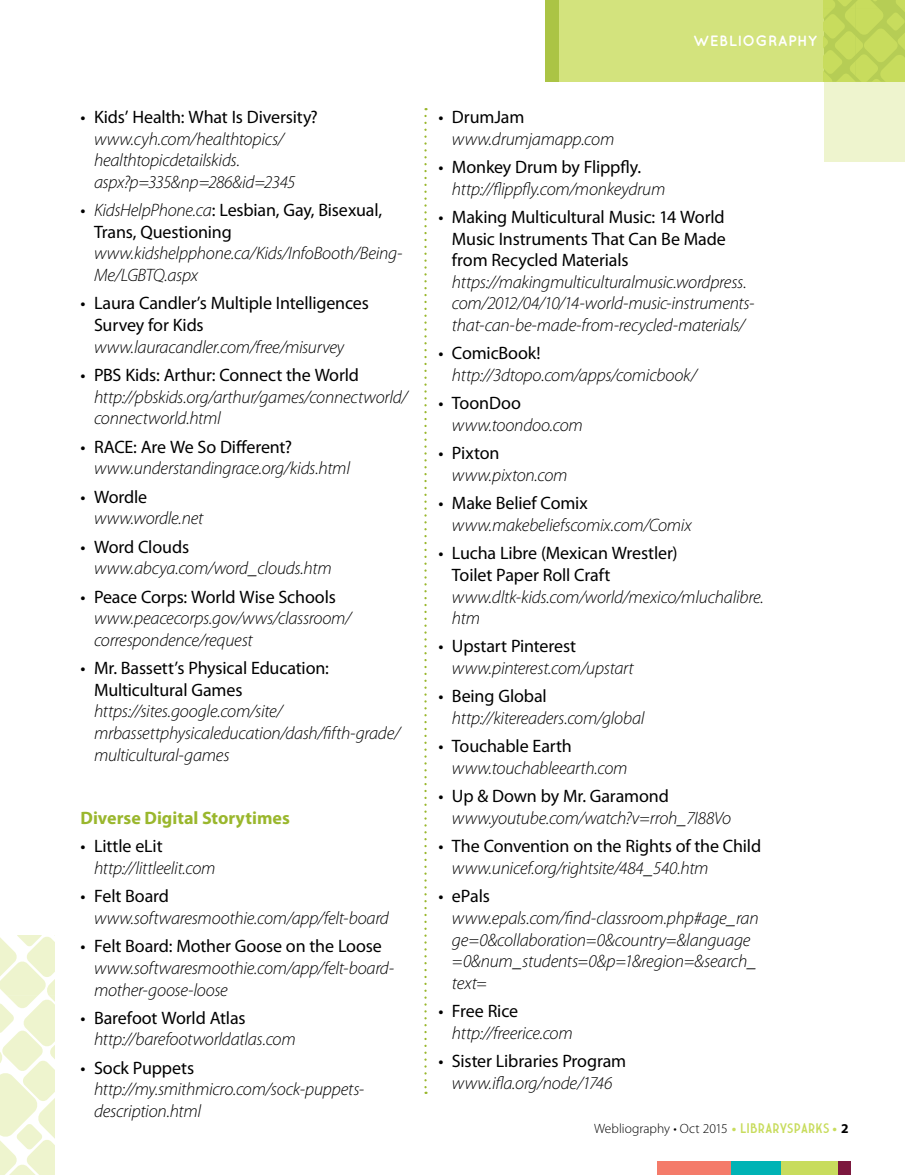
<style>
.page{position:relative;width:905px;height:1175px;background:#fff}
.page>*{position:absolute;margin:0;border:0;box-sizing:border-box;transform-origin:0 0}
.t1{font:italic 300 18px/21.6px "Myriad Pro";letter-spacing:-.015em;color:#000}
.t2{font:18px/21.6px "Myriad Pro";letter-spacing:-.01em;color:#000}
.t3{font:700 18px "Myriad Pro";color:#9ab72d}
.t4{font:700 15px "Quicksand";letter-spacing:.025em;color:#fff}
.t5{font:300 13.5px "Myriad Pro";color:#000}
.s1{font-weight:300;font-style:italic}
.s2{font-weight:700;color:#c8dc5d}
.s3{font-family:"Market Deco";font-weight:400;color:#c8dc5d}
.s4{font-weight:700}
</style>
<div class="page">
<div style="left:545px;top:0;width:359px;height:82px;background:#d3e37d"></div>
<svg style="left:824px;top:0;width:80px;height:81px;background:#c1d65a"></svg>
<div style="left:824px;top:81px;width:80px;height:80px;background:#eef4ce"></div>
<div style="left:545px;top:0;width:14px;height:81px;background:#abc445"></div>
<svg style="left:424px;top:116px;width:2px;height:978px"></svg>
<svg style="left:0;top:935px;width:55px;height:239px"></svg>
<div style="left:657px;top:1161px;width:75px;height:13px;background:#f47b6a"></div>
<div style="left:731px;top:1161px;width:50px;height:13px;background:#00b3b5"></div>
<div style="left:781px;top:1161px;width:57px;height:13px;background:#c8dc5d"></div>
<div style="left:837px;top:1161px;width:13px;height:13px;background:#7c183e"></div>
<p class="t2" style="left:80px;top:106px;width:239px">• Kids’ Health: What Is Diversity?</p>
<p class="t1" style="left:94px;top:128px;width:203px">www.cyh.com/healthtopics/ healthtopicdetailskids. aspx?p=335&amp;np=286&amp;id=2345</p>
<p class="t2" style="left:94px;top:199px;width:290px;text-indent:-14px">• <span class="s1">KidsHelpPhone.ca</span>: Lesbian, Gay, Bisexual,<br>Trans, Questioning</p>
<p class="t1" style="left:94px;top:242px;width:310px">www.kidshelpphone.ca/Kids/InfoBooth/Being-<br>Me/LGBTQ.aspx</p>
<p class="t2" style="left:94px;top:292px;width:276px;text-indent:-14px">• Laura Candler’s Multiple Intelligences<br>Survey for Kids</p>
<p class="t1" style="left:94px;top:336px;width:252px">www.lauracandler.com/free/misurvey</p>
<p class="t2" style="left:80px;top:364px;width:280px">• PBS Kids: Arthur: Connect the World</p>
<p class="t1" style="left:94px;top:386px;width:315px">http://pbskids.org/arthur/games/connectworld/ connectworld.html</p>
<p class="t2" style="left:80px;top:435px;width:213px">• RACE: Are We So Different?</p>
<p class="t1" style="left:94px;top:457px;width:257px">www.understandingrace.org/kids.html</p>
<p class="t2" style="left:80px;top:485px;width:68px">• Wordle</p>
<p class="t1" style="left:94px;top:507px;width:111px">www.wordle.net</p>
<p class="t2" style="left:80px;top:535px;width:110px">• Word Clouds</p>
<p class="t1" style="left:94px;top:557px;width:239px">www.abcya.com/word_clouds.htm</p>
<p class="t2" style="left:80px;top:585px;width:257px">• Peace Corps: World Wise Schools</p>
<p class="t1" style="left:94px;top:607px;width:259px">www.peacecorps.gov/wws/classroom/ correspondence/request</p>
<p class="t2" style="left:94px;top:657px;width:236px;text-indent:-14px">• Mr. Bassett’s Physical Education:<br>Multicultural Games</p>
<p class="t1" style="left:94px;top:700px;width:308px">https://sites.google.com/site/ mrbassettphysicaleducation/dash/fifth-grade/ multicultural-games</p>
<p class="t3" style="left:80px;top:806px;width:211px">Diverse Digital Storytimes</p>
<p class="t2" style="left:80px;top:835px;width:84px">• Little eLit</p>
<p class="t1" style="left:94px;top:857px;width:123px">http://littleelit.com</p>
<p class="t2" style="left:80px;top:885px;width:90px">• Felt Board</p>
<p class="t1" style="left:94px;top:907px;width:296px">www.softwaresmoothie.com/app/felt-board</p>
<p class="t2" style="left:80px;top:935px;width:303px">• Felt Board: Mother Goose on the Loose</p>
<p class="t1" style="left:94px;top:957px;width:302px">www.softwaresmoothie.com/app/felt-board&shy;mother-goose-loose</p>
<p class="t2" style="left:80px;top:1006px;width:167px">• Barefoot World Atlas</p>
<p class="t1" style="left:94px;top:1028px;width:203px">http://barefootworldatlas.com</p>
<p class="t2" style="left:80px;top:1056px;width:115px">• Sock Puppets</p>
<p class="t1" style="left:94px;top:1078px;width:271px">http://my.smithmicro.com/sock-puppets&shy;description.html</p>
<p class="t4" style="left:693px;top:32px;width:125px">WEBLIOGRAPHY</p>
<p class="t2" style="left:438px;top:106px;width:87px">• DrumJam</p>
<p class="t1" style="left:452px;top:128px;width:164px">www.drumjamapp.com</p>
<p class="t2" style="left:438px;top:156px;width:204px">• Monkey Drum by Flippfly.</p>
<p class="t1" style="left:452px;top:178px;width:215px">http://flippfly.com/monkeydrum</p>
<p class="t2" style="left:452px;top:206px;width:275px;text-align:justify;text-indent:-14px">• Making Multicultural Music: 14 World Music Instruments That Can Be Made from Recycled Materials</p>
<p class="t1" style="left:452px;top:271px;width:304px">https://makingmulticulturalmusic.wordpress. com/2012/04/10/14-world-music-instruments&shy;that-can-be-made-from-recycled-materials/</p>
<p class="t2" style="left:438px;top:342px;width:104px">• ComicBook!</p>
<p class="t1" style="left:452px;top:364px;width:247px">http://3dtopo.com/apps/comicbook/</p>
<p class="t2" style="left:438px;top:392px;width:84px">• ToonDoo</p>
<p class="t1" style="left:452px;top:414px;width:132px">www.toondoo.com</p>
<p class="t2" style="left:438px;top:442px;width:62px">• Pixton</p>
<p class="t1" style="left:452px;top:464px;width:117px">www.pixton.com</p>
<p class="t2" style="left:438px;top:492px;width:151px">• Make Belief Comix</p>
<p class="t1" style="left:452px;top:514px;width:241px">www.makebeliefscomix.com/Comix</p>
<p class="t2" style="left:452px;top:542px;width:227px;text-indent:-14px">• Lucha Libre (Mexican Wrestler)<br>Toilet Paper Roll Craft</p>
<p class="t1" style="left:452px;top:585px;width:313px">www.dltk-kids.com/world/mexico/mluchalibre. htm</p>
<p class="t2" style="left:438px;top:635px;width:139px">• Upstart Pinterest</p>
<p class="t1" style="left:452px;top:657px;width:183px">www.pinterest.com/upstart</p>
<p class="t2" style="left:438px;top:685px;width:110px">• Being Global</p>
<p class="t1" style="left:452px;top:707px;width:194px">http://kitereaders.com/global</p>
<p class="t2" style="left:438px;top:735px;width:135px">• Touchable Earth</p>
<p class="t1" style="left:452px;top:757px;width:177px">www.touchableearth.com</p>
<p class="t2" style="left:438px;top:785px;width:232px">• Up &amp; Down by Mr. Garamond</p>
<p class="t1" style="left:452px;top:807px;width:281px">www.youtube.com/watch?v=rroh_7I88Vo</p>
<p class="t2" style="left:438px;top:835px;width:324px">• The Convention on the Rights of the Child</p>
<p class="t1" style="left:452px;top:857px;width:258px">www.unicef.org/rightsite/484_540.htm</p>
<p class="t2" style="left:438px;top:885px;width:53px">• ePals</p>
<p class="t1" style="left:452px;top:907px;width:308px">www.epals.com/find-classroom.php#age_ran ge=0&amp;collaboration=0&amp;country=&amp;language =0&amp;num_students=0&amp;p=1&amp;region=&amp;search_ text=</p>
<p class="t2" style="left:438px;top:1000px;width:81px">• Free Rice</p>
<p class="t1" style="left:452px;top:1021px;width:122px">http://freerice.com</p>
<p class="t2" style="left:438px;top:1050px;width:189px">• Sister Libraries Program</p>
<p class="t1" style="left:452px;top:1071px;width:162px">www.ifla.org/node/1746</p>
<p class="t5" style="left:594px;top:1120px;width:256px">Webliography • Oct 2015 <span class="s2">•</span> <span class="s3">LIBRARYSPARKS</span> <span class="s2">•</span> <span class="s4">2</span></p>
</div>
